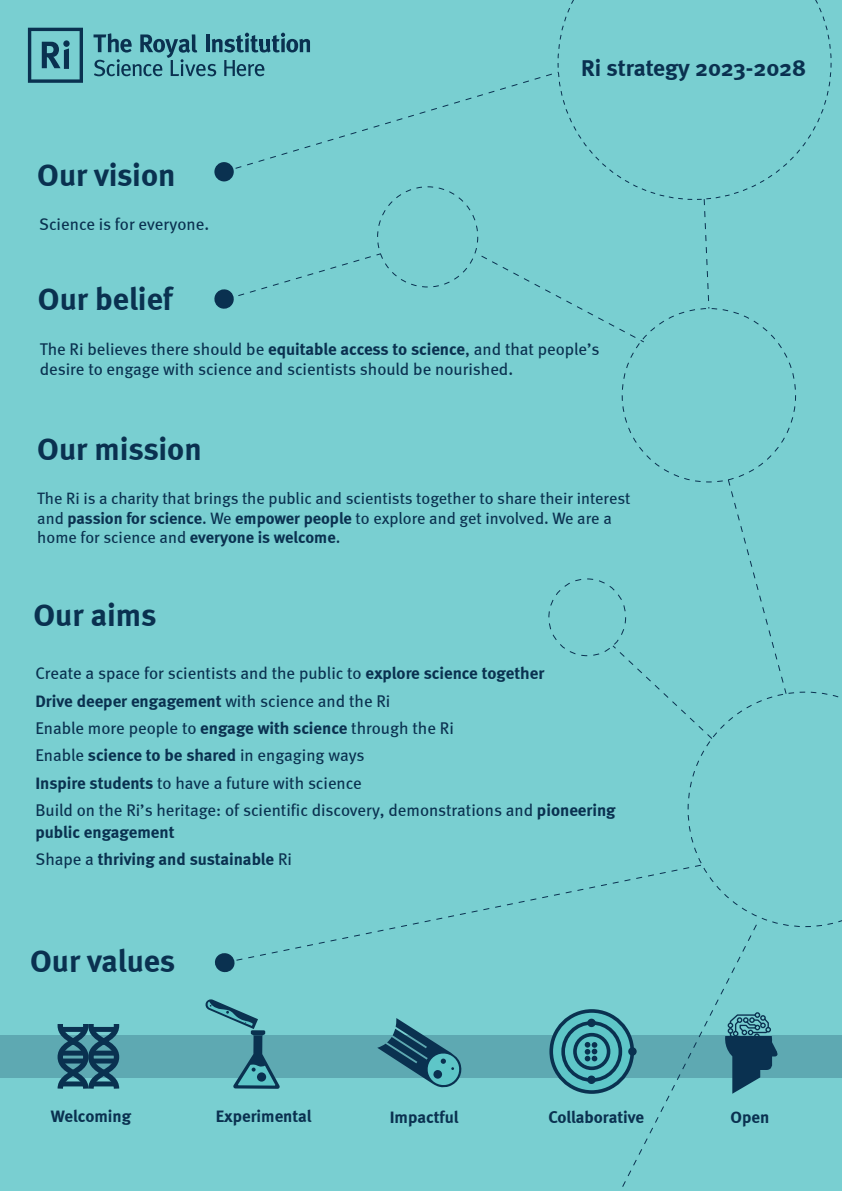
<style>
.page{position:relative;width:842px;height:1191px;background:#79cfd1}
.page>*{position:absolute;margin:0;border:0;box-sizing:border-box;transform-origin:0 0}
.t1{font:700 32px "Meta";color:#0a3150}
.t2{font:700 23.5px "Meta";letter-spacing:-.005em;color:#0a3150}
.t3{font:17px/27.3px "Meta";color:#0a3150}
.t4{font:700 17px/27.3px "Meta";color:#0a3150}
.t5{font:16.5px/19.8px "Meta";color:#0a3150}
.s1{font-weight:700}
.s2{font-weight:400}
</style>
<div class="page">
<div style="left:558px;top:0;width:273px;height:200px;background:#79cfd1"></div>
<svg style="left:28px;top:28px;width:55px;height:55px;background:#4f93a0"></svg>
<div style="left:0;top:1035px;width:842px;height:42px;background:#5ea9b2"></div>
<svg style="left:377px;top:1018px;width:87px;height:69px"></svg>
<svg style="left:548px;top:1007px;width:19px;height:88px;background:#55a5ae"></svg>
<svg style="left:758px;top:1012px;width:22px;height:81px"></svg>
<svg style="left:55px;top:1024px;width:66px;height:64px"></svg>
<svg style="left:205px;top:998px;width:75px;height:90px"></svg>
<div style="left:214px;top:162px;width:20px;height:19px;background:#0a3150;border-radius:50%"></div>
<div style="left:94px;top:33px;width:466px;height:140px;background:#79cfd1"></div>
<svg style="left:703px;top:198px;width:7px;height:111px"></svg>
<div style="left:611px;top:478px;width:231px;height:449px;background:#79cfd1"></div>
<svg style="left:214px;top:952px;width:22px;height:21px"></svg>
<div style="left:224px;top:863px;width:479px;height:100px;background:#79cfd1"></div>
<div style="left:480px;top:255px;width:165px;height:88px;background:#79cfd1"></div>
<div style="left:213px;top:253px;width:169px;height:57px;background:#79cfd1"></div>
<svg style="left:567px;top:923px;width:191px;height:268px;background:#6dbfc4"></svg>
<h1 class="t1" style="left:37px;top:155px;width:140px">Our vision</h1>
<p class="t3" style="left:39px;top:210px;width:171px">Science is for everyone.</p>
<h1 class="t1" style="left:38px;top:280px;width:136px">Our belief</h1>
<h2 class="t2" style="left:581px;top:54px;width:227px">Ri strategy 2023-2028</h2>
<p class="t3" style="left:40px;top:338px;width:561px;line-height:20.4px">The Ri believes there should be <span class="s1">equitable access to science</span>, and that people’s desire to engage with science and scientists should be nourished.</p>
<h1 class="t1" style="left:37px;top:430px;width:166px">Our mission</h1>
<p class="t5" style="left:37px;top:488px;width:595px">The Ri is a charity that brings the public and scientists together to share their interest and <span class="s1">passion for science</span>. We <span class="s1">empower people</span> to explore and get involved. We are a home for science and <span class="s1">everyone is welcome</span>.</p>
<h1 class="t1" style="left:33px;top:596px;width:125px">Our aims</h1>
<p class="t3" style="left:35px;top:659px;width:582px">Create a space for scientists and the public to <span class="s1">explore science together<br>Drive deeper engagement</span> with science and the Ri<br>Enable more people to <span class="s1">engage with science</span> through the Ri<br>Enable <span class="s1">science to be shared</span> in engaging ways<br><span class="s1">Inspire students</span> to have a future with science<br>Build on the Ri’s heritage: of scientific discovery, demonstrations and <span class="s1">pioneering</span></p>
<p class="t4" style="left:35px;top:818px;width:258px">public engagement<br><span class="s2">Shape a</span> thriving and sustainable <span class="s2">Ri</span></p>
<h1 class="t1" style="left:30px;top:942px;width:147px">Our values</h1>
<p class="t4" style="left:51px;top:1102px;width:82px">Welcoming</p>
<p class="t4" style="left:216px;top:1102px;width:97px">Experimental</p>
<p class="t4" style="left:390px;top:1103px;width:70px">Impactful</p>
<p class="t4" style="left:549px;top:1103px;width:97px">Collaborative</p>
<p class="t4" style="left:731px;top:1103px;width:40px">Open</p>
</div>
